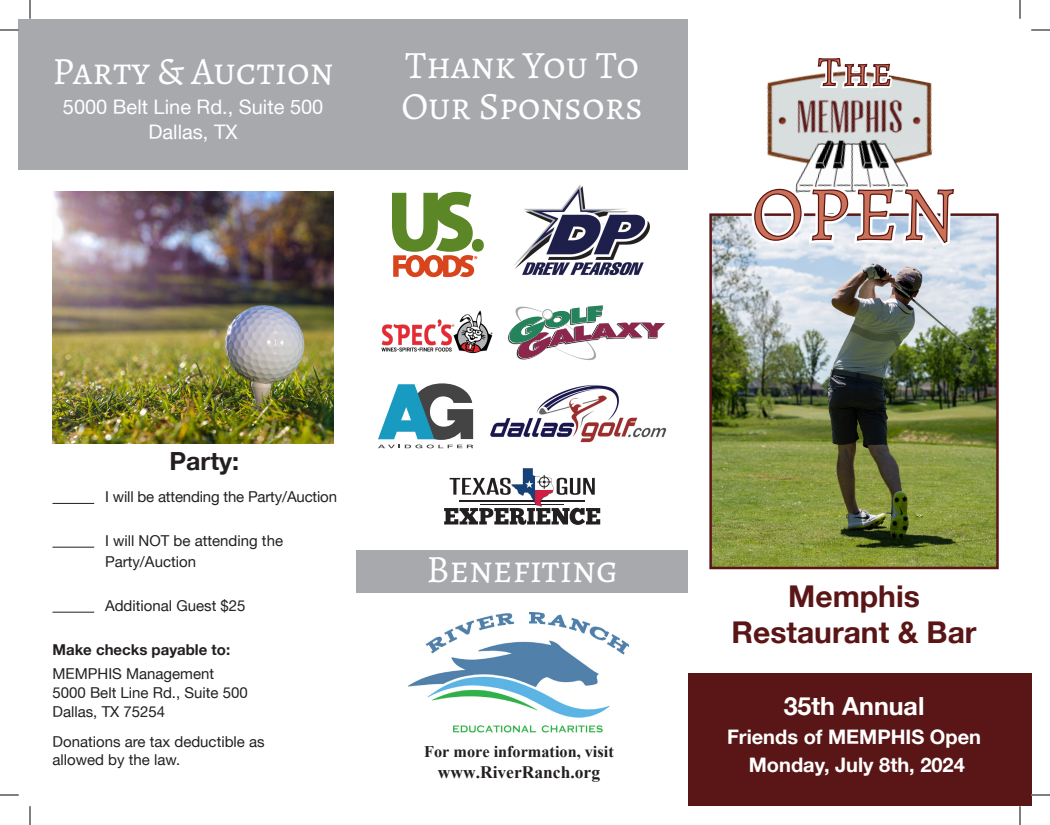
<style>
.page{position:relative;width:1050px;height:825px;background:#fff}
.page>*{position:absolute;margin:0;border:0;box-sizing:border-box;transform-origin:0 0}
.t1{font:38.75px "Alegreya SC";color:#fff}
.t2{font:700 30px "Helvetica Neue LT Std";color:#5a1616}
.t3{font:700 25px "Helvetica Neue LT Std";color:#fff}
.FormText{font:700 25px "Helvetica Neue LT Std";color:#231f20}
.t4{font:700 20px "Helvetica Neue LT Std";color:#fff}
.FormText-2{font:20px "Helvetica Neue LT Std";color:#fff}
.FormText-3{font:700 17.5px "Times New Roman";color:#231f20}
.FormText-4{font:700 16.25px "Times New Roman";color:#231f20}
.FormText-5{font:15px/18.8px "Helvetica Neue LT Std";color:#231f20}
.FormText-6{font:700 15px "Helvetica Neue LT Std";color:#231f20}
.s1{font-family:"Alegreya"}
</style>
<div class="page">
<div style="left:688px;top:674px;width:343px;height:132px;background:#5a1616"></div>
<img style="left:514px;top:169px;width:137px;height:107px">
<div style="left:19px;top:19px;width:337px;height:150px;background:#a8a9ad"></div>
<div style="left:356px;top:19px;width:332px;height:150px;background:#a8a9ad"></div>
<div style="left:356px;top:550px;width:332px;height:42px;background:#a8a9ad"></div>
<svg style="left:508px;top:305px;width:157px;height:56px"></svg>
<img style="left:490px;top:384px;width:177px;height:59px">
<svg style="left:378px;top:383px;width:95px;height:65px"></svg>
<div style="left:472px;top:239px;width:12px;height:13px;background:#5c8727;border-radius:50%"></div>
<svg style="left:392px;top:192px;width:85px;height:85px"></svg>
<img style="left:766px;top:74px;width:166px;height:52px">
<hr style="left:52px;top:503px;width:42px;height:1px;background:#231f20">
<hr style="left:52px;top:547px;width:42px;height:1px;background:#231f20">
<hr style="left:52px;top:612px;width:42px;height:1px;background:#231f20">
<img style="left:52px;top:191px;width:282px;height:252px">
<img style="left:712px;top:216px;width:284px;height:350px">
<div style="left:709px;top:213px;width:290px;height:356px;border:2px solid #5a1616"></div>
<img style="left:749px;top:126px;width:211px;height:231px">
<svg style="left:754px;top:177px;width:201px;height:86px"></svg>
<svg style="left:813px;top:57px;width:82px;height:86px"></svg>
<img style="left:409px;top:612px;width:220px;height:121px">
<svg style="left:444px;top:468px;width:156px;height:57px"></svg>
<img style="left:381px;top:310px;width:112px;height:44px">
<svg style="left:0;top:29px;width:19px;height:2px"></svg>
<svg style="left:1031px;top:29px;width:19px;height:2px"></svg>
<svg style="left:0;top:794px;width:19px;height:2px"></svg>
<svg style="left:1031px;top:794px;width:19px;height:2px"></svg>
<svg style="left:29px;top:0;width:2px;height:19px"></svg>
<svg style="left:29px;top:806px;width:2px;height:19px"></svg>
<svg style="left:1019px;top:0;width:2px;height:19px"></svg>
<svg style="left:1019px;top:806px;width:2px;height:19px"></svg>
<p class="t1" style="left:52px;top:45px;width:283px">Party <span class="s1">&amp;</span> Auction</p>
<p class="FormText-2" style="left:63px;top:95px;width:262px">5000 Belt Line Rd., Suite 500</p>
<p class="FormText-2" style="left:148px;top:120px;width:91px">Dallas, TX</p>
<p class="t1" style="left:405px;top:38px;width:235px">Thank You To</p>
<p class="t1" style="left:401px;top:80px;width:243px">Our Sponsors</p>
<p class="FormText" style="left:170px;top:445px;width:71px">Party:</p>
<p class="FormText-5" style="left:105px;top:487px;width:234px">I will be attending the Party/Auction</p>
<p class="FormText-5" style="left:105px;top:531px;width:180px">I will NOT be attending the</p>
<p class="FormText-5" style="left:105px;top:552px;width:93px">Party/Auction</p>
<p class="FormText-5" style="left:105px;top:596px;width:142px">Additional Guest $25</p>
<p class="FormText-6" style="left:52px;top:640px;width:179px">Make checks payable to:</p>
<p class="FormText-5" style="left:52px;top:664px;width:163px">MEMPHIS Management</p>
<p class="FormText-5" style="left:52px;top:683px;width:197px">5000 Belt Line Rd., Suite 500</p>
<p class="FormText-5" style="left:52px;top:702px;width:114px">Dallas, TX 75254</p>
<p class="FormText-5" style="left:52px;top:732px;width:214px">Donations are tax deductible as allowed by the law.</p>
<p class="t1" style="left:426px;top:542px;width:193px">Benefiting</p>
<p class="FormText-4" style="left:424px;top:740px;width:191px">For more information, visit</p>
<p class="FormText-3" style="left:438px;top:760px;width:164px">www.RiverRanch.org</p>
<p class="t2" style="left:788px;top:577px;width:133px">Memphis</p>
<p class="t2" style="left:732px;top:613px;width:247px">Restaurant &amp; Bar</p>
<p class="t3" style="left:784px;top:691px;width:142px">35th Annual</p>
<p class="t4" style="left:727px;top:724px;width:256px">Friends of MEMPHIS Open</p>
<p class="t4" style="left:749px;top:753px;width:218px">Monday, July 8th, 2024</p>
</div>
